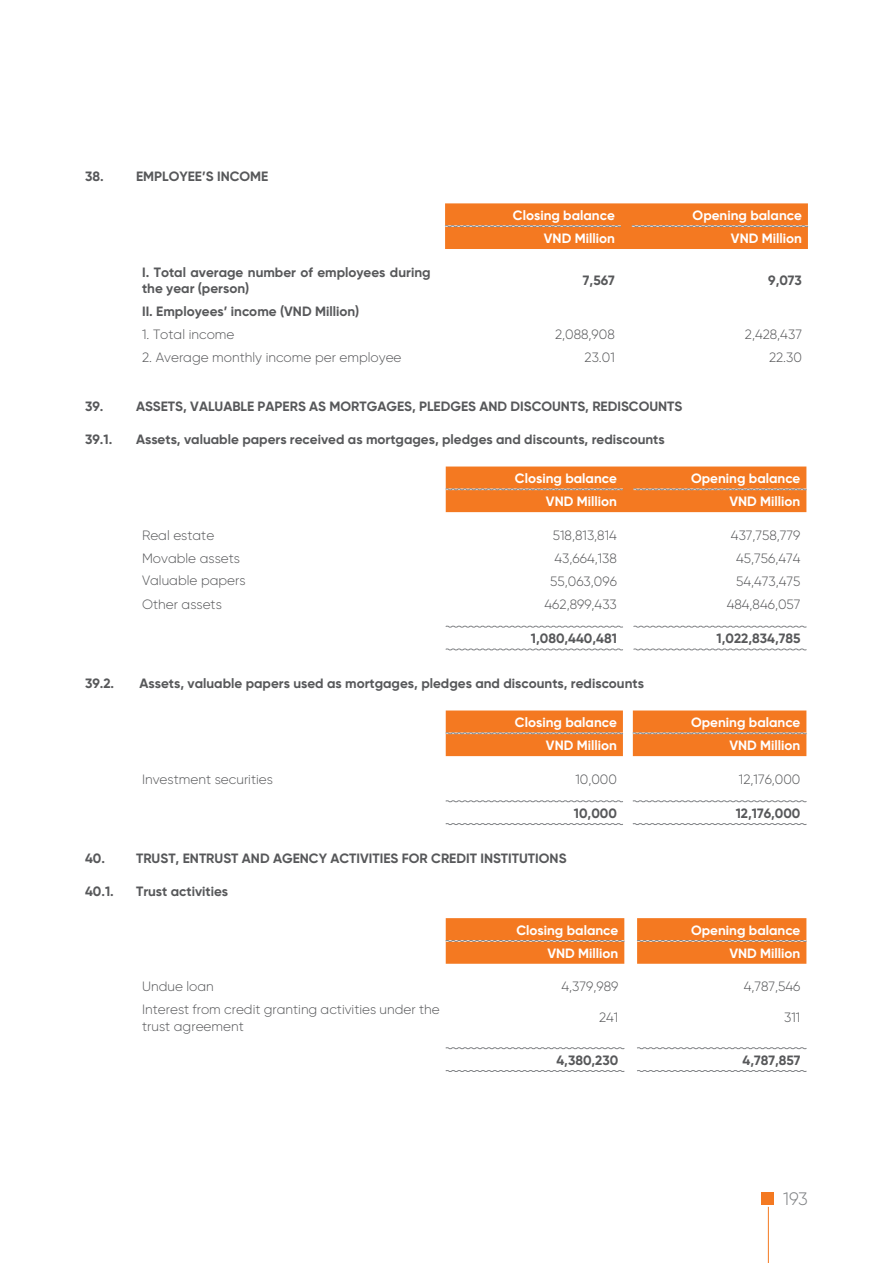
<style>
.page{position:relative;width:893px;height:1263px;background:#fff}
.page>*{position:absolute;margin:0;border:0;box-sizing:border-box;transform-origin:0 0}
.t1{font:300 18px "SVN Gilroy";color:#808285}
.vy_Tieu_de{font:700 13.5px/16.5px "SVN Gilroy";color:#57585a}
.vy_Tieu_de-2{font:300 13.5px/16.5px "SVN Gilroy";color:#57585a}
.vy_Tieu_de-3{font:700 13.5px "SVN Gilroy";color:#fff}
</style>
<div class="page">
<div style="left:761px;top:1192px;width:13px;height:13px;background:#f47921"></div>
<hr style="left:768px;top:1207px;width:1px;height:56px;background:#f47921">
<svg style="left:445px;top:203px;width:363px;height:46px;background:#f17c28"></svg>
<svg style="left:445px;top:466px;width:362px;height:46px;background:#f17d29"></svg>
<svg style="left:445px;top:625px;width:178px;height:3px"></svg>
<svg style="left:445px;top:648px;width:178px;height:3px"></svg>
<svg style="left:633px;top:625px;width:174px;height:3px"></svg>
<svg style="left:633px;top:648px;width:174px;height:3px"></svg>
<svg style="left:445px;top:710px;width:362px;height:46px;background:#f1802f"></svg>
<svg style="left:445px;top:800px;width:178px;height:2px"></svg>
<svg style="left:445px;top:823px;width:178px;height:2px"></svg>
<svg style="left:632px;top:800px;width:175px;height:2px"></svg>
<svg style="left:632px;top:823px;width:175px;height:2px"></svg>
<svg style="left:445px;top:918px;width:362px;height:46px;background:#f18130"></svg>
<svg style="left:445px;top:1047px;width:180px;height:2px"></svg>
<svg style="left:445px;top:1070px;width:180px;height:2px"></svg>
<svg style="left:637px;top:1047px;width:170px;height:2px"></svg>
<svg style="left:637px;top:1070px;width:170px;height:2px"></svg>
<p class="vy_Tieu_de" style="left:85px;top:167px;width:185px">38. EMPLOYEE’S INCOME</p>
<p class="vy_Tieu_de-3" style="left:513px;top:206px;width:103px">Closing balance</p>
<p class="vy_Tieu_de-3" style="left:693px;top:206px;width:111px">Opening balance</p>
<p class="vy_Tieu_de-3" style="left:544px;top:228px;width:72px">VND Million</p>
<p class="vy_Tieu_de-3" style="left:731px;top:228px;width:72px">VND Million</p>
<p class="vy_Tieu_de" style="left:142px;top:263px;width:290px">I. Total average number of employees during the year (person)</p>
<p class="vy_Tieu_de" style="left:583px;top:271px;width:33px">7,567</p>
<p class="vy_Tieu_de" style="left:768px;top:271px;width:35px">9,073</p>
<p class="vy_Tieu_de" style="left:142px;top:302px;width:219px">II. Employees’ income (VND Million)</p>
<p class="vy_Tieu_de-2" style="left:142px;top:325px;width:94px">1. Total income</p>
<p class="vy_Tieu_de-2" style="left:555px;top:325px;width:61px">2,088,908</p>
<p class="vy_Tieu_de-2" style="left:745px;top:325px;width:59px">2,428,437</p>
<p class="vy_Tieu_de-2" style="left:142px;top:348px;width:261px">2. Average monthly income per employee</p>
<p class="vy_Tieu_de-2" style="left:585px;top:348px;width:32px">23.01</p>
<p class="vy_Tieu_de-2" style="left:769px;top:348px;width:34px">22.30</p>
<p class="vy_Tieu_de" style="left:85px;top:397px;width:20px">39.</p>
<p class="vy_Tieu_de" style="left:136px;top:397px;width:548px">ASSETS, VALUABLE PAPERS AS MORTGAGES, PLEDGES AND DISCOUNTS, REDISCOUNTS</p>
<p class="vy_Tieu_de" style="left:85px;top:430px;width:29px">39.1.</p>
<p class="vy_Tieu_de" style="left:136px;top:430px;width:530px">Assets, valuable papers received as mortgages, pledges and discounts, rediscounts</p>
<p class="vy_Tieu_de-3" style="left:515px;top:469px;width:103px">Closing balance</p>
<p class="vy_Tieu_de-3" style="left:691px;top:469px;width:111px">Opening balance</p>
<p class="vy_Tieu_de-3" style="left:546px;top:491px;width:72px">VND Million</p>
<p class="vy_Tieu_de-3" style="left:729px;top:491px;width:72px">VND Million</p>
<p class="vy_Tieu_de-2" style="left:142px;top:526px;width:74px">Real estate</p>
<p class="vy_Tieu_de-2" style="left:553px;top:526px;width:66px">518,813,814</p>
<p class="vy_Tieu_de-2" style="left:731px;top:526px;width:71px">437,758,779</p>
<p class="vy_Tieu_de-2" style="left:142px;top:549px;width:100px">Movable assets</p>
<p class="vy_Tieu_de-2" style="left:554px;top:549px;width:64px">43,664,138</p>
<p class="vy_Tieu_de-2" style="left:736px;top:549px;width:66px">45,756,474</p>
<p class="vy_Tieu_de-2" style="left:142px;top:572px;width:105px">Valuable papers</p>
<p class="vy_Tieu_de-2" style="left:550px;top:572px;width:68px">55,063,096</p>
<p class="vy_Tieu_de-2" style="left:736px;top:572px;width:66px">54,473,475</p>
<p class="vy_Tieu_de-2" style="left:142px;top:595px;width:81px">Other assets</p>
<p class="vy_Tieu_de-2" style="left:545px;top:595px;width:74px">462,899,433</p>
<p class="vy_Tieu_de-2" style="left:727px;top:595px;width:75px">484,846,057</p>
<p class="vy_Tieu_de" style="left:531px;top:630px;width:88px">1,080,440,481</p>
<p class="vy_Tieu_de" style="left:717px;top:630px;width:85px">1,022,834,785</p>
<p class="vy_Tieu_de" style="left:85px;top:674px;width:31px">39.2.</p>
<p class="vy_Tieu_de" style="left:139px;top:674px;width:506px">Assets, valuable papers used as mortgages, pledges and discounts, rediscounts</p>
<p class="vy_Tieu_de-3" style="left:515px;top:713px;width:103px">Closing balance</p>
<p class="vy_Tieu_de-3" style="left:691px;top:713px;width:111px">Opening balance</p>
<p class="vy_Tieu_de-3" style="left:546px;top:735px;width:72px">VND Million</p>
<p class="vy_Tieu_de-3" style="left:729px;top:735px;width:72px">VND Million</p>
<p class="vy_Tieu_de-2" style="left:142px;top:770px;width:132px">Investment securities</p>
<p class="vy_Tieu_de-2" style="left:575px;top:770px;width:43px">10,000</p>
<p class="vy_Tieu_de-2" style="left:739px;top:770px;width:63px">12,176,000</p>
<p class="vy_Tieu_de" style="left:574px;top:804px;width:44px">10,000</p>
<p class="vy_Tieu_de" style="left:736px;top:804px;width:66px">12,176,000</p>
<p class="vy_Tieu_de" style="left:85px;top:849px;width:483px">40. TRUST, ENTRUST AND AGENCY ACTIVITIES FOR CREDIT INSTITUTIONS</p>
<p class="vy_Tieu_de" style="left:85px;top:882px;width:30px">40.1.</p>
<p class="vy_Tieu_de" style="left:136px;top:882px;width:94px">Trust activities</p>
<p class="vy_Tieu_de-3" style="left:516px;top:920px;width:103px">Closing balance</p>
<p class="vy_Tieu_de-3" style="left:691px;top:920px;width:111px">Opening balance</p>
<p class="vy_Tieu_de-3" style="left:547px;top:943px;width:72px">VND Million</p>
<p class="vy_Tieu_de-3" style="left:729px;top:943px;width:72px">VND Million</p>
<p class="vy_Tieu_de-2" style="left:142px;top:977px;width:73px">Undue loan</p>
<p class="vy_Tieu_de-2" style="left:561px;top:977px;width:58px">4,379,989</p>
<p class="vy_Tieu_de-2" style="left:744px;top:977px;width:58px">4,787,546</p>
<p class="vy_Tieu_de-2" style="left:142px;top:1000px;width:299px">Interest from credit granting activities under the trust agreement</p>
<p class="vy_Tieu_de-2" style="left:599px;top:1009px;width:21px">241</p>
<p class="vy_Tieu_de-2" style="left:784px;top:1009px;width:18px">311</p>
<p class="vy_Tieu_de" style="left:556px;top:1051px;width:63px">4,380,230</p>
<p class="vy_Tieu_de" style="left:742px;top:1051px;width:59px">4,787,857</p>
<h1 class="t1" style="left:783px;top:1186px;width:26px">193</h1>
</div>
